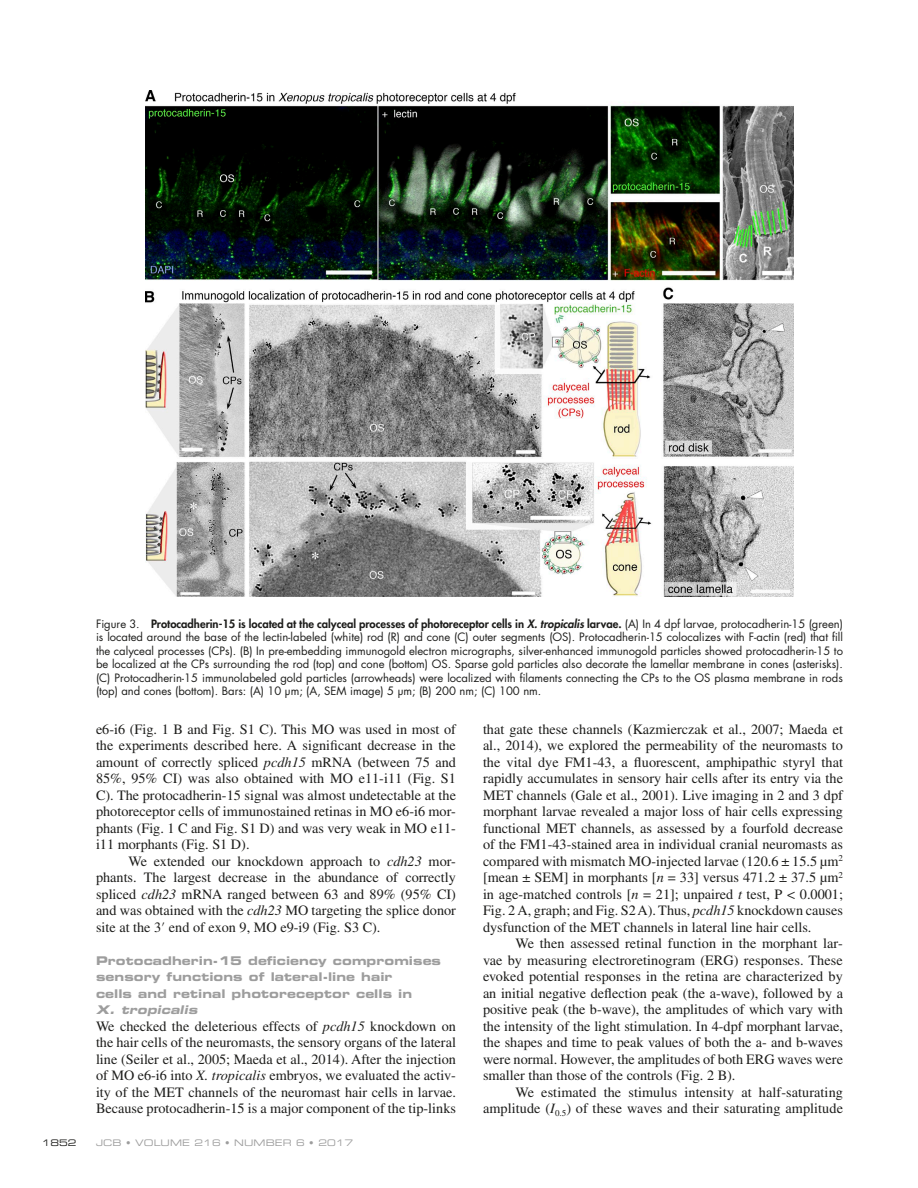
<style>
.page{position:relative;width:918px;height:1188px;background:#fff}
.page>*{position:absolute;margin:0;border:0;box-sizing:border-box;transform-origin:0 0}
.t1{font:14.25px/16.5px "Times LT Std";color:#1d1d1b;text-align:justify}
.t2{font:12px/16.5px "Eurostile LT Std Bold Ex 2";letter-spacing:.005em;color:#9d9d9d}
.t3{font:italic 12px "Eurostile LT Std Bold Ex 2";color:#9d9d9d}
.t4{font:11.25px/13.5px "Futura Std";color:#1d1d1b;text-align:justify}
.t5{font:9px "Eurostile LT Std Ex 2";letter-spacing:.01em;color:#9d9d9d}
.t6{font:9px "Eurostile LT Std Ex 2";color:#1d1d1b}
.s1{font-weight:800}
.s2{font-weight:800;font-style:italic}
.s3{font-style:italic}
.s4{font-family:"STIX General"}
</style>
<div class="page">
<img style="left:146px;top:90px;width:648px;height:506px">
<p class="t4" style="left:96px;top:617px;width:749px">Figure 3. <span class="s1">Protocadherin-15 is located at the calyceal processes of photoreceptor cells in</span> <span class="s2">X. tropicalis</span> <span class="s1">larvae.</span> (A) In 4 dpf larvae, protocadherin-15 (green) is located around the base of the lectin-labeled (white) rod (R) and cone (C) outer segments (OS). Protocadherin-15 colocalizes with F-actin (red) that fill the calyceal processes (CPs). (B) In pre-embedding immunogold electron micrographs, silver-enhanced immunogold particles showed protocadherin-15 to be localized at the CPs surrounding the rod (top) and cone (bottom) OS. Sparse gold particles also decorate the lamellar membrane in cones (asterisks). (C) Protocadherin-15 immunolabeled gold particles (arrowheads) were localized with filaments connecting the CPs to the OS plasma membrane in rods (top) and cones (bottom). Bars: (A) 10 µm; (A, SEM image) 5 µm; (B) 200 nm; (C) 100 nm.</p>
<p class="t1" style="left:96px;top:720px;width:362px">e6-i6 (Fig. 1 B and Fig. S1 C). This MO was used in most of the experiments described here. A significant decrease in the amount of correctly spliced <span class="s3">pcdh15</span> mRNA (between 75 and 85%, 95% CI) was also obtained with MO e11-i11 (Fig. S1<br>C). The protocadherin-15 signal was almost undetectable at the photoreceptor cells of immunostained retinas in MO e6-i6 mor&shy;phants (Fig. 1 C and Fig. S1 D) and was very weak in MO e11- i11 morphants (Fig. S1 D).</p>
<p class="t1" style="left:96px;top:852px;width:362px;text-indent:32px">We extended our knockdown approach to <span class="s3">cdh23</span> mor&shy;phants. The largest decrease in the abundance of correctly spliced <span class="s3">cdh23</span> mRNA ranged between 63 and 89% (95% CI) and was obtained with the <span class="s3">cdh23</span> MO targeting the splice donor site at the 3<span class="s4">′</span> end of exon 9, MO e9-i9 (Fig. S3 C).</p>
<p class="t2" style="left:96px;top:952px;width:347px">Protocadherin-15 deficiency compromises sensory functions of lateral-line hair<br>cells and retinal photoreceptor cells in</p>
<p class="t3" style="left:96px;top:1001px;width:106px">X. tropicalis</p>
<p class="t1" style="left:96px;top:1017px;width:362px">We checked the deleterious effects of <span class="s3">pcdh15</span> knockdown on the hair cells of the neuromasts, the sensory organs of the lateral line (Seiler et al., 2005; Maeda et al., 2014). After the injection of MO e6-i6 into <span class="s3">X. tropicalis</span> embryos, we evaluated the activ&shy;ity of the MET channels of the neuromast hair cells in larvae.<br>Because protocadherin-15 is a major component of the tip-links</p>
<p class="t6" style="left:42px;top:1136px;width:36px">1852</p>
<p class="t5" style="left:96px;top:1136px;width:259px">JCB • VOLUME 216 • NUMBER 6 • 2017</p>
<p class="t1" style="left:483px;top:720px;width:362px">that gate these channels (Kazmierczak et al., 2007; Maeda et al., 2014), we explored the permeability of the neuromasts to the vital dye FM1-43, a fluorescent, amphipathic styryl that rapidly accumulates in sensory hair cells after its entry via the MET channels (Gale et al., 2001). Live imaging in 2 and 3 dpf morphant larvae revealed a major loss of hair cells expressing functional MET channels, as assessed by a fourfold decrease of the FM1-43-stained area in individual cranial neuromasts as compared with mismatch MO-injected larvae (120.6 ± 15.5 µm<sup>2 </sup>[mean ± SEM] in morphants [<span class="s3">n</span> = 33] versus 471.2 ± 37.5 µm<sup>2 </sup>in age-matched controls [<span class="s3">n</span> = 21]; unpaired <span class="s3">t</span> test, P &lt; 0.0001; Fig. 2 A, graph; and Fig. S2 A). Thus, <span class="s3">pcdh15</span> knockdown causes dysfunction of the MET channels in lateral line hair cells.</p>
<p class="t1" style="left:483px;top:935px;width:362px;text-indent:32px">We then assessed retinal function in the morphant lar&shy;vae by measuring electroretinogram (ERG) responses. These evoked potential responses in the retina are characterized by an initial negative deflection peak (the a-wave), followed by a positive peak (the b-wave), the amplitudes of which vary with the intensity of the light stimulation. In 4-dpf morphant larvae, the shapes and time to peak values of both the a- and b-waves were normal. However, the amplitudes of both ERG waves were smaller than those of the controls (Fig. 2 B).</p>
<p class="t1" style="left:483px;top:1083px;width:362px;text-align:right">We estimated the stimulus intensity at half-saturating amplitude (<span class="s3">I</span><sub>0.5</sub>) of these waves and their saturating amplitude</p>
</div>
